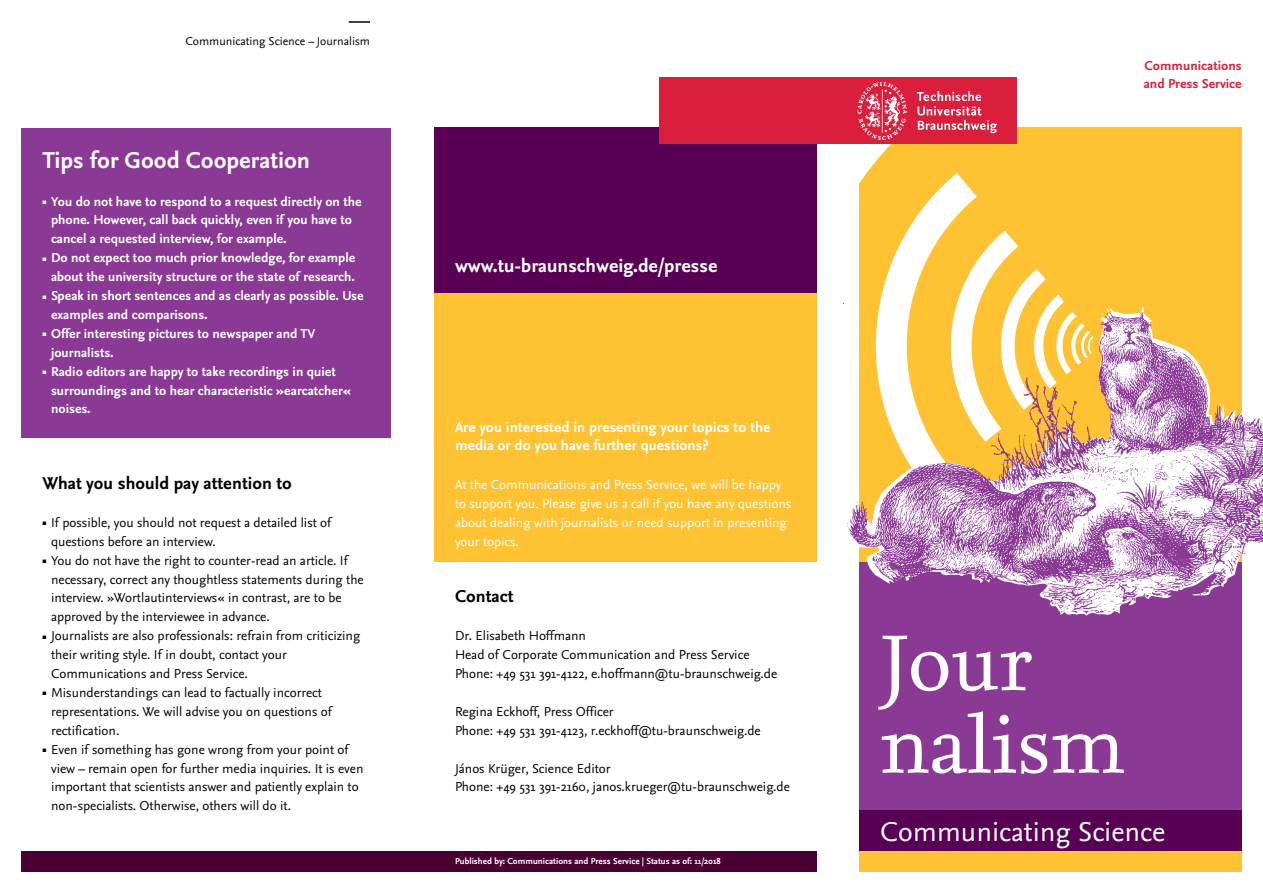
<style>
.page{position:relative;width:1263px;height:893px;background:#fff}
.page>*{position:absolute;margin:0;border:0;box-sizing:border-box;transform-origin:0 0}
.t1{font:82.5px/82.5px "Nexus Serif Pro";color:#fff}
.t2{font:28.5px "Nexus Sans Pro";color:#fff}
.t3{font:700 24px "Nexus Sans Pro";color:#fff}
.t4{font:700 19.5px "Nexus Sans Pro";color:#fff}
.t5{font:700 18px "Nexus Sans Pro";color:#000}
.t6{font:700 15px/18px "Nexus Sans Pro";color:#fff}
.t7{font:13.5px/18.9px "Nexus Sans Pro";color:#000}
.t8{font:700 13.5px/18.9px "Nexus Sans Pro";color:#fff}
.t9{font:13.5px/18.9px "Nexus Sans Pro";color:#fff}
.t10{font:700 13.5px/18px "Nexus Sans Pro";color:#da1f3d}
.t11{font:12px "Nexus Sans Pro";color:#000}
.t12{font:700 9px "Nexus Sans Pro";color:#fff}
.s1{font-weight:400;font-size:7.5px}
.s2{font-size:7.5px}
</style>
<div class="page">
<div style="left:21px;top:851px;width:795px;height:21px;background:#4b0034"></div>
<hr style="left:349px;top:21px;width:21px;height:2px;background:#000">
<div style="left:859px;top:810px;width:383px;height:41px;background:#570054"></div>
<div style="left:859px;top:562px;width:383px;height:248px;background:#8a3995"></div>
<div style="left:859px;top:851px;width:383px;height:21px;background:#fec232"></div>
<div style="left:21px;top:128px;width:370px;height:310px;background:#8a3995"></div>
<div style="left:859px;top:128px;width:383px;height:434px;background:#fec232"></div>
<svg style="left:1010px;top:237px;width:54px;height:66px"></svg>
<svg style="left:965px;top:182px;width:45px;height:121px"></svg>
<svg style="left:748px;top:77px;width:217px;height:485px"></svg>
<div style="left:838px;top:78px;width:178px;height:66px;background:#da1f3d"></div>
<svg style="left:857px;top:82px;width:50px;height:58px"></svg>
<svg style="left:917px;top:91px;width:80px;height:42px"></svg>
<div style="left:434px;top:128px;width:382px;height:165px;background:#570054"></div>
<div style="left:659px;top:78px;width:179px;height:66px;background:#da1f3d"></div>
<div style="left:434px;top:293px;width:382px;height:269px;background:#fec232"></div>
<img style="left:844px;top:303px;width:419px;height:312px">
<p class="t11" style="left:185px;top:32px;width:186px">Communicating Science – Journalism</p>
<h3 class="t3" style="left:43px;top:142px;width:269px">Tips for Good Cooperation</h3>
<p class="t8" style="left:51px;top:191px;width:312px;text-indent:-9px"><span class="s1">▪</span> You do not have to respond to a request directly on the phone. However, call back quickly, even if you have to cancel a requested interview, for example.</p>
<p class="t8" style="left:43px;top:248px;width:314px;text-align:center"><span class="s1">▪</span> Do not expect too much prior knowledge, for example about the university structure or the state of research.</p>
<p class="t8" style="left:51px;top:286px;width:314px;text-indent:-9px"><span class="s1">▪</span> Speak in short sentences and as clearly as possible. Use examples and comparisons.</p>
<p class="t8" style="left:51px;top:323px;width:266px;text-indent:-9px"><span class="s1">▪</span> Offer interesting pictures to newspaper and TV journalists.</p>
<p class="t8" style="left:51px;top:361px;width:301px;text-indent:-9px"><span class="s1">▪</span> Radio editors are happy to take recordings in quiet surroundings and to hear characteristic »earcatcher« noises.</p>
<h3 class="t5" style="left:43px;top:470px;width:251px">What you should pay attention to</h3>
<p class="t7" style="left:51px;top:512px;width:281px;text-indent:-9px"><span class="s2">▪</span> If possible, you should not request a detailed list of questions before an interview.</p>
<p class="t7" style="left:51px;top:550px;width:314px;text-indent:-9px"><span class="s2">▪</span> You do not have the right to counter-read an article. If necessary, correct any thoughtless statements during the interview. »Wortlautinterviews« in contrast, are to be approved by the interviewee in advance.</p>
<p class="t7" style="left:51px;top:626px;width:311px;text-indent:-9px"><span class="s2">▪</span> Journalists are also professionals: refrain from criticizing their writing style. If in doubt, contact your<br>Communications and Press Service.</p>
<p class="t7" style="left:51px;top:682px;width:282px;text-indent:-9px"><span class="s2">▪</span> Misunderstandings can lead to factually incorrect representations. We will advise you on questions of rectification.</p>
<p class="t7" style="left:51px;top:739px;width:314px;text-indent:-9px"><span class="s2">▪</span> Even if something has gone wrong from your point of view – remain open for further media inquiries. It is even important that scientists answer and patiently explain to non-specialists. Otherwise, others will do it.</p>
<h3 class="t4" style="left:455px;top:251px;width:264px">www.tu-braunschweig.de/presse</h3>
<p class="t6" style="left:455px;top:417px;width:317px">Are you interested in presenting your topics to the media or do you have further questions?</p>
<p class="t9" style="left:455px;top:474px;width:338px">At the Communications and Press Service, we will be happy to support you. Please give us a call if you have any questions about dealing with journalists or need support in presenting your topics.</p>
<h3 class="t5" style="left:455px;top:583px;width:60px">Contact</h3>
<p class="t7" style="left:455px;top:626px;width:324px">Dr. Elisabeth Hoffmann<br>Head of Corporate Communication and Press Service<br>Phone: +49 531 391-4122, e.hoffmann@tu-braunschweig.de</p>
<p class="t7" style="left:455px;top:701px;width:307px">Regina Eckhoff, Press Officer<br>Phone: +49 531 391-4123, r.eckhoff@tu-braunschweig.de</p>
<p class="t7" style="left:455px;top:758px;width:336px">János Krüger, Science Editor<br>Phone: +49 531 391-2160, janos.krueger@tu-braunschweig.de</p>
<p class="t12" style="left:455px;top:855px;width:267px">Published by: Communications and Press Service | Status as of: 11/2018</p>
<p class="t10" style="left:1144px;top:56px;width:99px">Communications and Press Service</p>
<h1 class="t1" style="left:880px;top:618px;width:246px">Jour nalism</h1>
<h2 class="t2" style="left:880px;top:810px;width:286px">Communicating Science</h2>
</div>
